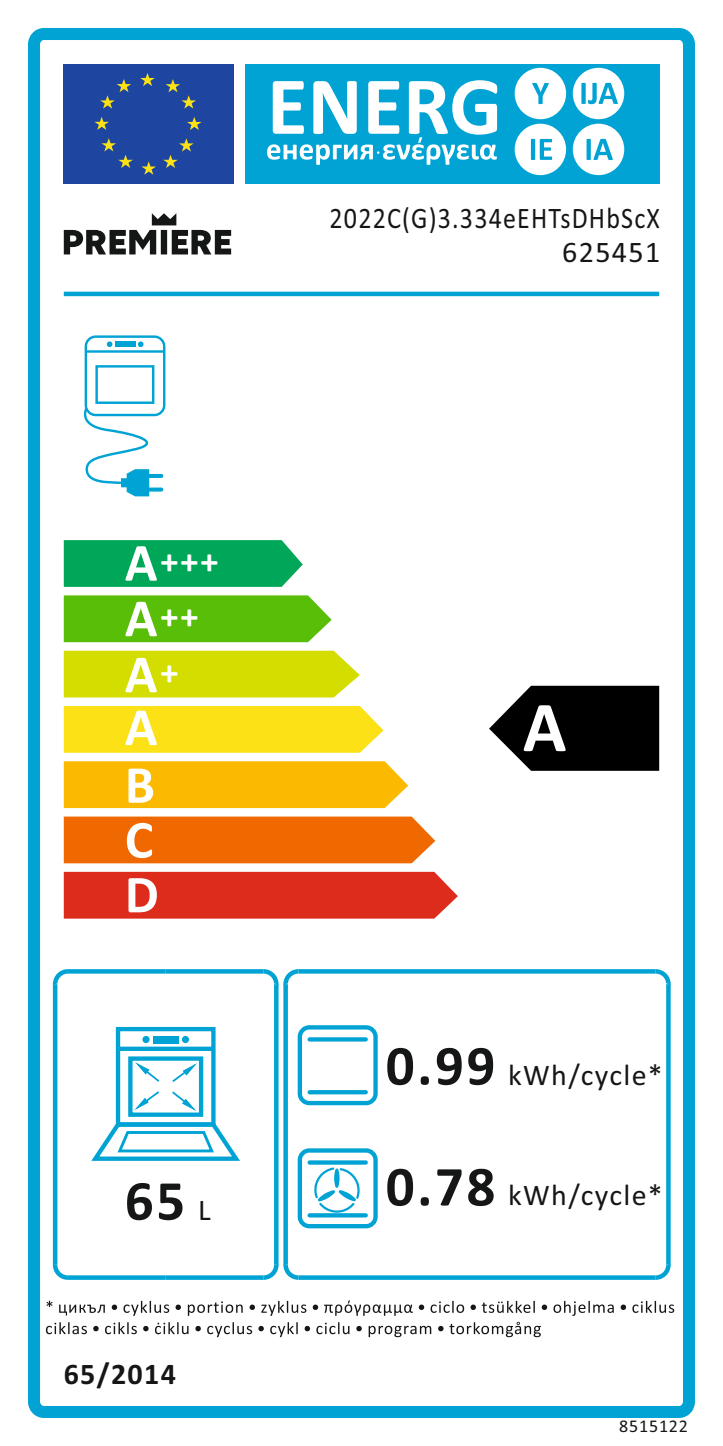
<style>
.page{position:relative;width:723px;height:1446px;background:#fff}
.page>*{position:absolute;margin:0;border:0;box-sizing:border-box;transform-origin:0 0}
.t1{font:700 72px "Calibri";color:#fff}
.t2{font:700 57px "Calibri";color:#151616}
.t3{font:700 54px/54.9px "Calibri";color:#fff}
.t4{font:700 36px/55.5px "Calibri";color:#fff}
.t5{font:30px "Calibri";letter-spacing:.045em;color:#151616}
.t6{font:30px "Calibri";letter-spacing:.045em;color:#151616;scale:.87 1}
.t7{font:700 30px "Calibri";letter-spacing:.045em;color:#151616}
.t8{font:18px "Calibri";letter-spacing:.045em;color:#151616}
.s1{font-size:54px}
.s2{font-size:36px}
.s3{font-weight:400;font-size:30px}
.s4{font-weight:700;font-size:57px}
</style>
<div class="page">
<svg style="left:47px;top:1300px;width:134px;height:16px"></svg>
<svg style="left:188px;top:1301px;width:130px;height:15px"></svg>
<svg style="left:324px;top:1300px;width:100px;height:16px"></svg>
<svg style="left:430px;top:1301px;width:117px;height:12px"></svg>
<svg style="left:553px;top:1301px;width:121px;height:15px"></svg>
<svg style="left:46px;top:1322px;width:252px;height:15px"></svg>
<svg style="left:305px;top:1322px;width:236px;height:15px"></svg>
<div style="left:28px;top:28px;width:667px;height:1390px;border:12px solid #00a3d4;border-radius:10px"></div>
<div style="left:64px;top:64px;width:170px;height:119px;background:#1e46a1"></div>
<svg style="left:141px;top:161px;width:15px;height:14px"></svg>
<svg style="left:140px;top:73px;width:15px;height:13px"></svg>
<svg style="left:187px;top:117px;width:15px;height:13px"></svg>
<svg style="left:94px;top:117px;width:15px;height:13px"></svg>
<svg style="left:100px;top:79px;width:31px;height:30px"></svg>
<svg style="left:101px;top:138px;width:32px;height:30px"></svg>
<svg style="left:163px;top:138px;width:31px;height:30px"></svg>
<svg style="left:166px;top:79px;width:30px;height:30px"></svg>
<div style="left:245px;top:64px;width:414px;height:119px;background:#00a3d4"></div>
<div style="left:515px;top:68px;width:51px;height:51px;background:#fff;border-radius:50%"></div>
<svg style="left:532px;top:83px;width:17px;height:21px"></svg>
<div style="left:573px;top:68px;width:51px;height:51px;background:#fff;border-radius:50%"></div>
<svg style="left:581px;top:83px;width:37px;height:21px"></svg>
<div style="left:515px;top:124px;width:51px;height:51px;background:#fff;border-radius:50%"></div>
<svg style="left:531px;top:139px;width:21px;height:21px"></svg>
<div style="left:573px;top:124px;width:51px;height:51px;background:#fff;border-radius:50%"></div>
<svg style="left:586px;top:139px;width:27px;height:21px"></svg>
<hr style="left:64px;top:292px;width:595px;height:4px;background:#00a3d4">
<div style="left:298px;top:1025px;width:80px;height:80px;border:4px solid #00a3d4;border-radius:9px"></div>
<svg style="left:310px;top:1037px;width:56px;height:4px"></svg>
<svg style="left:310px;top:1090px;width:56px;height:4px"></svg>
<div style="left:298px;top:1148px;width:80px;height:80px;border:4px solid #00a3d4;border-radius:9px"></div>
<svg style="left:310px;top:1160px;width:56px;height:4px"></svg>
<svg style="left:310px;top:1213px;width:56px;height:4px"></svg>
<svg style="left:312px;top:1167px;width:49px;height:50px"></svg>
<div style="left:85px;top:335px;width:80px;height:81px;border:2px solid #00a3d4;border-radius:10px"></div>
<hr style="left:86px;top:350px;width:78px;height:3px;background:#00a3d4">
<svg style="left:107px;top:341px;width:5px;height:6px"></svg>
<svg style="left:138px;top:341px;width:6px;height:6px"></svg>
<div style="left:115px;top:341px;width:20px;height:6px;background:#00a3d4"></div>
<div style="left:95px;top:365px;width:59px;height:39px;border:2px solid #00a3d4"></div>
<svg style="left:83px;top:406px;width:79px;height:90px"></svg>
<hr style="left:149px;top:474px;width:12px;height:4px;background:#00a3d4">
<svg style="left:149px;top:487px;width:12px;height:4px"></svg>
<div style="left:64px;top:595px;width:268px;height:47px;background:#58be07"></div>
<div style="left:64px;top:706px;width:319px;height:47px;background:#fbe116"></div>
<div style="left:64px;top:761px;width:344px;height:47px;background:#fbba00"></div>
<div style="left:64px;top:816px;width:371px;height:47px;background:#ef6800"></div>
<div style="left:64px;top:872px;width:394px;height:46px;background:#dd2b1c"></div>
<div style="left:64px;top:651px;width:296px;height:46px;background:#d3dd00"></div>
<svg style="left:64px;top:540px;width:239px;height:47px;background:#0cab61"></svg>
<svg style="left:489px;top:686px;width:170px;height:85px;background:#1f1f1f"></svg>
<svg style="left:52px;top:969px;width:20px;height:19px"></svg>
<svg style="left:68px;top:969px;width:98px;height:4px"></svg>
<svg style="left:166px;top:969px;width:93px;height:4px"></svg>
<svg style="left:52px;top:1260px;width:16px;height:20px"></svg>
<div style="left:68px;top:1275px;width:98px;height:5px;background:#00a3d4"></div>
<div style="left:166px;top:1275px;width:97px;height:5px;background:#00a3d4"></div>
<hr style="left:53px;top:984px;width:4px;height:281px;background:#00a3d4">
<svg style="left:274px;top:988px;width:4px;height:272px"></svg>
<svg style="left:259px;top:969px;width:44px;height:19px"></svg>
<svg style="left:259px;top:1260px;width:39px;height:20px"></svg>
<div style="left:283px;top:984px;width:5px;height:281px;background:#00a3d4"></div>
<svg style="left:298px;top:969px;width:353px;height:4px"></svg>
<svg style="left:651px;top:969px;width:20px;height:15px"></svg>
<svg style="left:656px;top:1265px;width:15px;height:15px"></svg>
<div style="left:666px;top:984px;width:5px;height:281px;background:#00a3d4"></div>
<div style="left:298px;top:1275px;width:358px;height:5px;background:#00a3d4"></div>
<div style="left:116px;top:1027px;width:100px;height:99px;border:4px solid #00a3d4"></div>
<div style="left:118px;top:1046px;width:95px;height:5px;background:#00a3d4"></div>
<div style="left:142px;top:1036px;width:8px;height:7px;background:#00a3d4;border-radius:50%"></div>
<div style="left:182px;top:1036px;width:7px;height:7px;background:#00a3d4;border-radius:50%"></div>
<div style="left:153px;top:1036px;width:26px;height:7px;background:#00a3d4"></div>
<div style="left:128px;top:1056px;width:75px;height:61px;border:4px solid #00a3d4"></div>
<svg style="left:137px;top:1063px;width:23px;height:19px"></svg>
<svg style="left:91px;top:1118px;width:149px;height:43px"></svg>
<svg style="left:136px;top:1091px;width:23px;height:18px"></svg>
<svg style="left:172px;top:1064px;width:23px;height:46px"></svg>
<svg style="left:267px;top:80px;width:230px;height:85px"></svg>
<svg style="left:64px;top:213px;width:168px;height:42px"></svg>
<p class="t6" style="left:330px;top:206px;width:381px">2022C(G)3.334eEHTsDHbScX</p>
<p class="t5" style="left:562px;top:239px;width:100px">625451</p>
<p class="t4" style="left:125px;top:536px;width:95px"><span class="s1">A</span>+++<br><span class="s1">A</span>++</p>
<h3 class="t3" style="left:125px;top:652px;width:55px;line-height:52.8px">A<span class="s2">+<br></span>A</h3>
<h3 class="t3" style="left:125px;top:762px;width:36px;text-align:justify">B C D</h3>
<h2 class="t2" style="left:125px;top:1177px;width:87px">65 <span class="s3">L</span></h2>
<p class="t7" style="left:64px;top:1361px;width:114px">65/2014</p>
<h1 class="t1" style="left:523px;top:697px;width:45px">A</h1>
<p class="t5" style="left:386px;top:1062px;width:279px"><span class="s4">0.99</span> kWh/cycle*</p>
<p class="t5" style="left:386px;top:1183px;width:279px"><span class="s4">0.78</span> kWh/cycle*</p>
<p class="t8" style="left:619px;top:1418px;width:70px">8515122</p>
</div>
